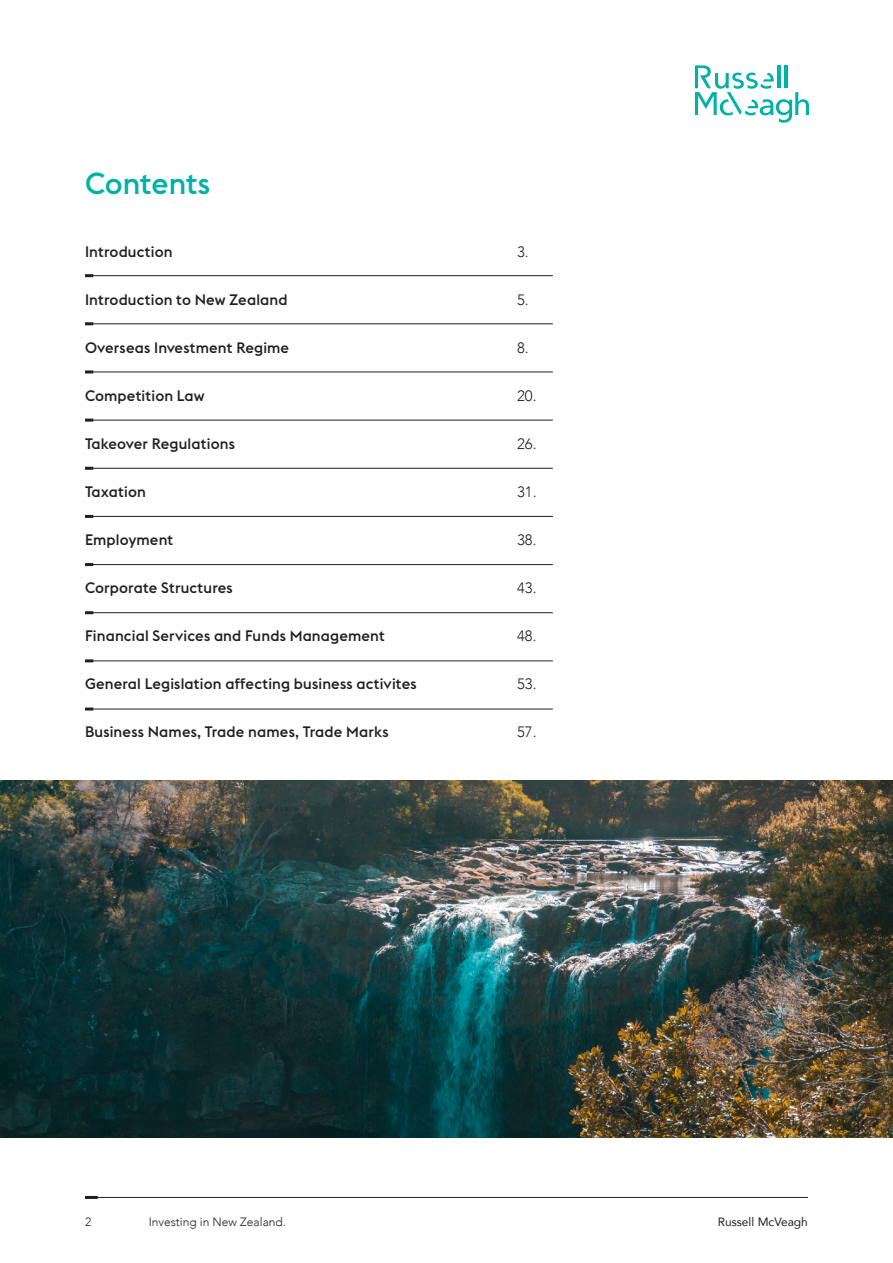
<style>
.page{position:relative;width:893px;height:1263px;background:#fff}
.page>*{position:absolute;margin:0;border:0;box-sizing:border-box;transform-origin:0 0}
.t1{font:500 30px "Euclid Flex";color:#00b2a5}
.Body_Copy{font:500 15px "Euclid Flex";letter-spacing:.01em;color:#231f20}
.Body_Copy-2{font:300 15px "Avenir";color:#231f20}
.Body_Copy-3{font:300 12px "Avenir";color:#231f20}
.Body_Copy-4{font:12px "Avenir";color:#231f20}
</style>
<div class="page">
<hr style="left:85px;top:1197px;width:723px;height:1px;background:#231f20">
<svg style="left:85px;top:1196px;width:13px;height:3px"></svg>
<svg style="left:695px;top:65px;width:114px;height:58px"></svg>
<hr style="left:85px;top:709px;width:468px;height:1px;background:#231f20">
<svg style="left:85px;top:707px;width:8px;height:2px"></svg>
<hr style="left:85px;top:564px;width:468px;height:1px;background:#231f20">
<svg style="left:85px;top:563px;width:8px;height:3px"></svg>
<hr style="left:85px;top:420px;width:468px;height:1px;background:#231f20">
<svg style="left:85px;top:419px;width:8px;height:3px"></svg>
<hr style="left:85px;top:275px;width:468px;height:1px;background:#231f20">
<svg style="left:85px;top:274px;width:8px;height:3px"></svg>
<hr style="left:85px;top:660px;width:468px;height:1px;background:#231f20">
<svg style="left:85px;top:659px;width:8px;height:3px"></svg>
<hr style="left:85px;top:516px;width:468px;height:1px;background:#231f20">
<svg style="left:85px;top:515px;width:8px;height:3px"></svg>
<hr style="left:85px;top:372px;width:468px;height:1px;background:#231f20">
<svg style="left:85px;top:370px;width:8px;height:2px"></svg>
<hr style="left:85px;top:612px;width:468px;height:1px;background:#231f20">
<svg style="left:85px;top:611px;width:8px;height:3px"></svg>
<hr style="left:85px;top:468px;width:468px;height:1px;background:#231f20">
<svg style="left:85px;top:467px;width:8px;height:3px"></svg>
<hr style="left:85px;top:323px;width:468px;height:1px;background:#231f20">
<svg style="left:85px;top:322px;width:8px;height:3px"></svg>
<img style="left:0;top:781px;width:893px;height:356px">
<p class="t1" style="left:85px;top:166px;width:127px">Contents</p>
<p class="Body_Copy" style="left:85px;top:243px;width:89px">Introduction</p>
<p class="Body_Copy-2" style="left:517px;top:243px;width:13px">3.</p>
<p class="Body_Copy" style="left:85px;top:291px;width:204px">Introduction to New Zealand</p>
<p class="Body_Copy-2" style="left:517px;top:291px;width:13px">5.</p>
<p class="Body_Copy" style="left:85px;top:339px;width:206px">Overseas Investment Regime</p>
<p class="Body_Copy-2" style="left:517px;top:339px;width:13px">8.</p>
<p class="Body_Copy" style="left:85px;top:387px;width:121px">Competition Law</p>
<p class="Body_Copy-2" style="left:517px;top:387px;width:21px">20.</p>
<p class="Body_Copy" style="left:85px;top:435px;width:151px">Takeover Regulations</p>
<p class="Body_Copy-2" style="left:517px;top:435px;width:21px">26.</p>
<p class="Body_Copy" style="left:85px;top:483px;width:62px">Taxation</p>
<p class="Body_Copy-2" style="left:517px;top:483px;width:21px">31.</p>
<p class="Body_Copy" style="left:85px;top:531px;width:90px">Employment</p>
<p class="Body_Copy-2" style="left:517px;top:531px;width:21px">38.</p>
<p class="Body_Copy" style="left:85px;top:579px;width:149px">Corporate Structures</p>
<p class="Body_Copy-2" style="left:517px;top:579px;width:21px">43.</p>
<p class="Body_Copy" style="left:85px;top:627px;width:301px">Financial Services and Funds Management</p>
<p class="Body_Copy-2" style="left:517px;top:627px;width:21px">48.</p>
<p class="Body_Copy" style="left:85px;top:675px;width:333px">General Legislation affecting business activites</p>
<p class="Body_Copy-2" style="left:517px;top:675px;width:21px">53.</p>
<p class="Body_Copy" style="left:85px;top:723px;width:305px">Business Names, Trade names, Trade Marks</p>
<p class="Body_Copy-2" style="left:517px;top:723px;width:21px">57.</p>
<p class="Body_Copy-3" style="left:85px;top:1215px;width:8px">2</p>
<p class="Body_Copy-3" style="left:149px;top:1215px;width:139px">Investing in New Zealand.</p>
<p class="Body_Copy-4" style="left:718px;top:1213px;width:92px">Russell McVeagh</p>
</div>
